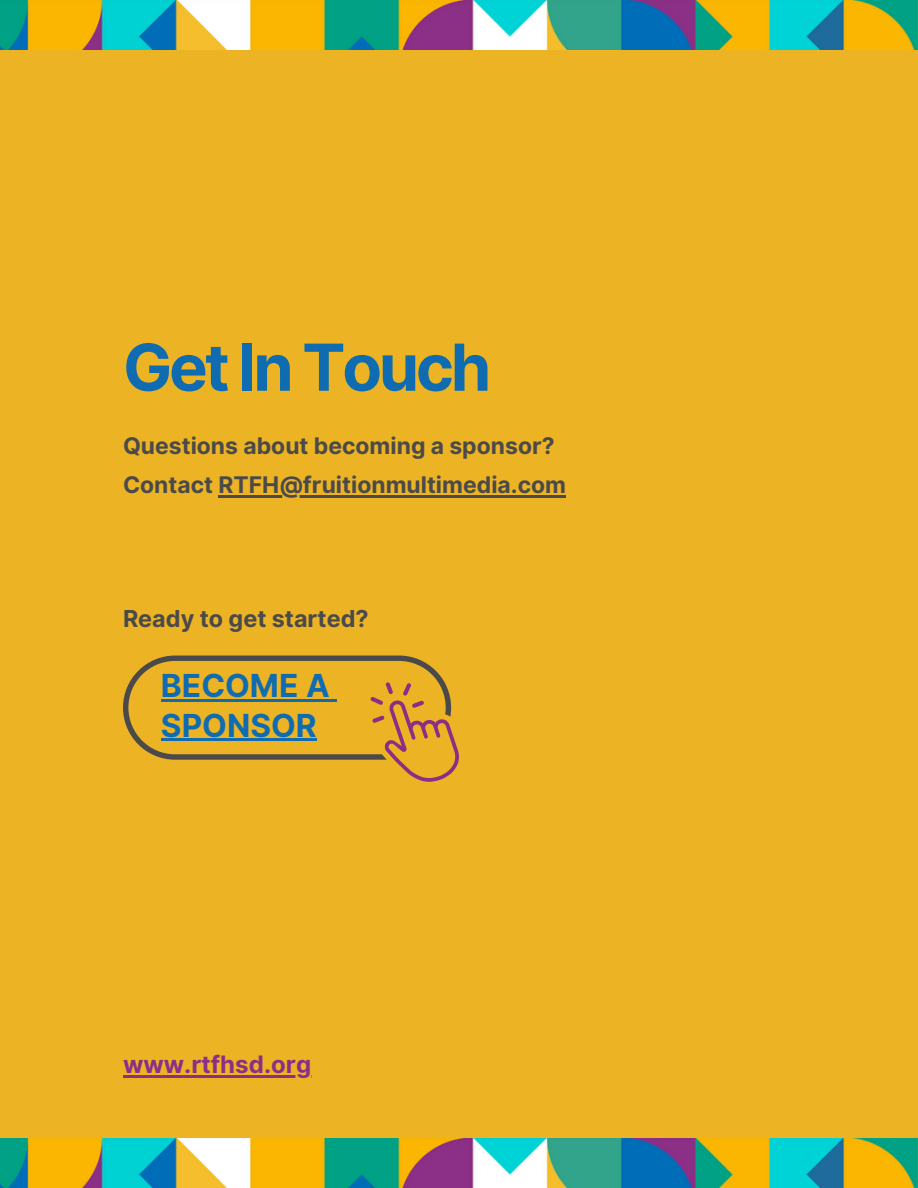
<style>
.page{position:relative;width:918px;height:1188px;background:#ecb424}
.page>*{position:absolute;margin:0;border:0;box-sizing:border-box;transform-origin:0 0}
.t1{font:700 64.8px "Inter";letter-spacing:-.05em;color:#106cb1}
.t2{font:700 31.8px/39.3px "Inter";color:#106cb1}
.t3{font:700 24px "Inter";color:#8b2f86}
.t4{font:700 23.4px "Inter";color:#4b4a4a}
.t5{font:700 22.95px "Inter";color:#4b4a4a}
</style>
<div class="page">
<img style="left:0;top:0;width:918px;height:50px">
<img style="left:0;top:1138px;width:918px;height:50px">
<hr style="left:218px;top:495px;width:348px;height:2px;background:#4b4a4a">
<svg style="left:123px;top:656px;width:336px;height:125px"></svg>
<hr style="left:161px;top:739px;width:156px;height:2px;background:#106cb1">
<hr style="left:123px;top:1075px;width:188px;height:2px;background:#8b2f86">
<p class="t1" style="left:123px;top:328px;width:370px">Get In Touch</p>
<p class="t5" style="left:123px;top:432px;width:433px">Questions about becoming a sponsor?</p>
<p class="t5" style="left:123px;top:471px;width:445px">Contact RTFH@fruitionmultimedia.com</p>
<p class="t4" style="left:123px;top:604px;width:247px">Ready to get started?</p>
<p class="t2" style="left:161px;top:666px;width:170px">BECOME A<br>SPONSOR</p>
<p class="t3" style="left:123px;top:1050px;width:190px">www.rtfhsd.org</p>
</div>
